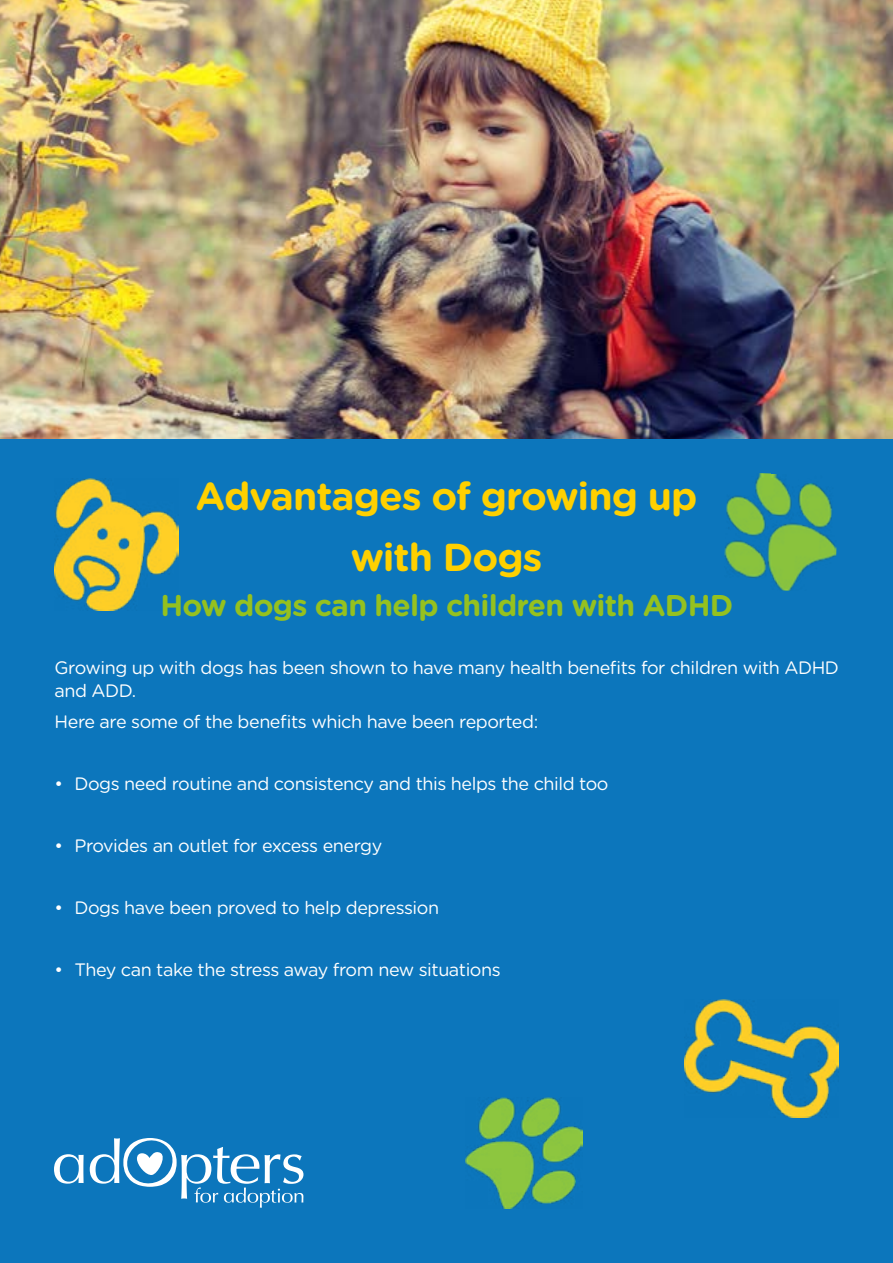
<style>
.page{position:relative;width:893px;height:1263px;background:#0c76bc}
.page>*{position:absolute;margin:0;border:0;box-sizing:border-box;transform-origin:0 0}
.t1{font:700 39px/61.2px "Gotham Rounded";letter-spacing:-.025em;color:#ffd000;text-align:center}
.t2{font:700 30px "Gotham Rounded";letter-spacing:-.025em;color:#95c11f}
.t3{font:18px/22.5px "Gotham Rounded";letter-spacing:-.025em;color:#fff}
</style>
<div class="page">
<svg style="left:54px;top:1138px;width:249px;height:70px"></svg>
<img style="left:0;top:0;width:893px;height:438px">
<img style="left:685px;top:999px;width:154px;height:118px">
<img style="left:466px;top:1097px;width:117px;height:112px">
<img style="left:724px;top:473px;width:113px;height:118px">
<img style="left:54px;top:479px;width:125px;height:131px">
<h1 class="t1" style="left:196px;top:464px;width:503px">Advantages of growing up with Dogs</h1>
<h2 class="t2" style="left:160px;top:584px;width:574px">How dogs can help children with ADHD</h2>
<p class="t3" style="left:55px;top:656px;width:786px">Growing up with dogs has been shown to have many health benefits for children with ADHD and ADD.</p>
<p class="t3" style="left:55px;top:709px;width:485px">Here are some of the benefits which have been reported:</p>
<p class="t3" style="left:55px;top:771px;width:555px">• Dogs need routine and consistency and this helps the child too</p>
<p class="t3" style="left:55px;top:833px;width:329px">• Provides an outlet for excess energy</p>
<p class="t3" style="left:55px;top:895px;width:386px">• Dogs have been proved to help depression</p>
<p class="t3" style="left:55px;top:957px;width:448px">• They can take the stress away from new situations</p>
</div>
